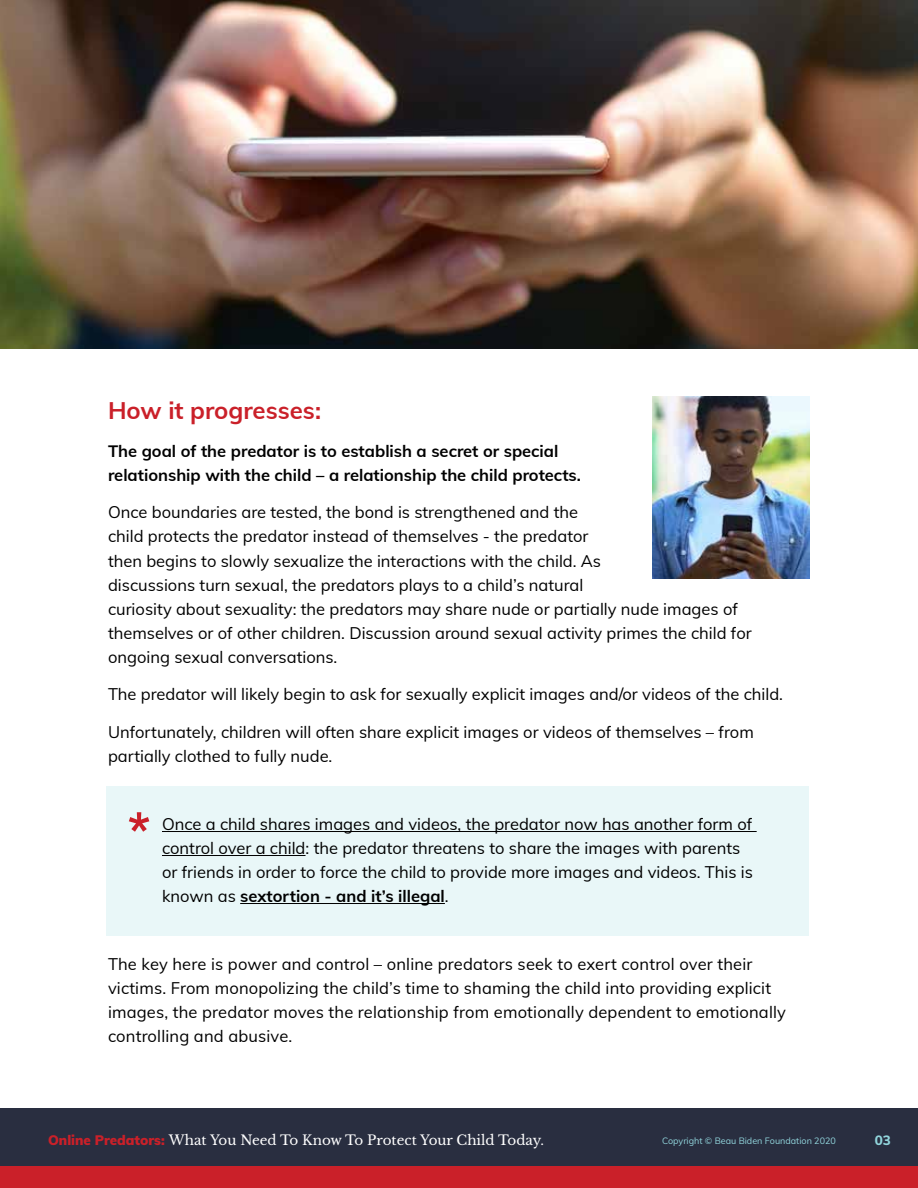
<style>
.page{position:relative;width:918px;height:1188px;background:#fff}
.page>*{position:absolute;margin:0;border:0;box-sizing:border-box;transform-origin:0 0}
.t1{font:700 51px "Muli";color:#ca2029}
.t2{font:700 24px "Muli";color:#ca2029}
.t3{font:16.5px/24px "Muli";color:#000}
.t4{font:700 16.5px/24px "Muli";color:#000}
.t5{font:13.5px "Libre Baskerville";color:#fff}
.t6{font:800 13.5px "Muli";color:#91d5dc}
.t7{font:9px "Muli";color:#91d5dc}
.s1{font-weight:700}
.s2{font-family:"Muli";font-weight:900;color:#ca2029}
</style>
<div class="page">
<div style="left:107px;top:786px;width:702px;height:149px;background:#e9f7f8"></div>
<div style="left:0;top:1108px;width:918px;height:80px;background:#292e40"></div>
<div style="left:0;top:1166px;width:918px;height:22px;background:#ca2029"></div>
<img style="left:652px;top:396px;width:158px;height:183px">
<hr style="left:162px;top:831px;width:595px;height:1px;background:#000">
<hr style="left:162px;top:855px;width:144px;height:1px;background:#000">
<hr style="left:240px;top:903px;width:205px;height:1px;background:#000">
<img style="left:0;top:0;width:918px;height:349px">
<h2 class="t2" style="left:108px;top:393px;width:215px">How it progresses:</h2>
<p class="t4" style="left:108px;top:438px;width:474px">The goal of the predator is to establish a secret or special relationship with the child – a relationship the child protects.</p>
<p class="t3" style="left:108px;top:500px;width:645px">Once boundaries are tested, the bond is strengthened and the<br>child protects the predator instead of themselves - the predator<br>then begins to slowly sexualize the interactions with the child. As<br>discussions turn sexual, the predators plays to a child’s natural<br>curiosity about sexuality: the predators may share nude or partially nude images of themselves or of other children. Discussion around sexual activity primes the child for ongoing sexual conversations.</p>
<p class="t3" style="left:108px;top:681px;width:677px">The predator will likely begin to ask for sexually explicit images and/or videos of the child.</p>
<p class="t3" style="left:108px;top:719px;width:647px">Unfortunately, children will often share explicit images or videos of themselves – from partially clothed to fully nude.</p>
<h1 class="t1" style="left:127px;top:794px;width:25px">*</h1>
<p class="t3" style="left:162px;top:811px;width:593px">Once a child shares images and videos, the predator now has another form of control over a child: the predator threatens to share the images with parents or friends in order to force the child to provide more images and videos. This is known as <span class="s1">sextortion - and it’s illegal</span>.</p>
<p class="t3" style="left:108px;top:952px;width:679px">The key here is power and control – online predators seek to exert control over their victims. From monopolizing the child’s time to shaming the child into providing explicit images, the predator moves the relationship from emotionally dependent to emotionally controlling and abusive.</p>
<p class="t5" style="left:48px;top:1132px;width:498px"><span class="s2">Online Predators:</span> What You Need To Know To Protect Your Child Today.</p>
<p class="t7" style="left:662px;top:1134px;width:175px">Copyright © Beau Biden Foundation 2020</p>
<p class="t6" style="left:875px;top:1130px;width:18px">03</p>
</div>
